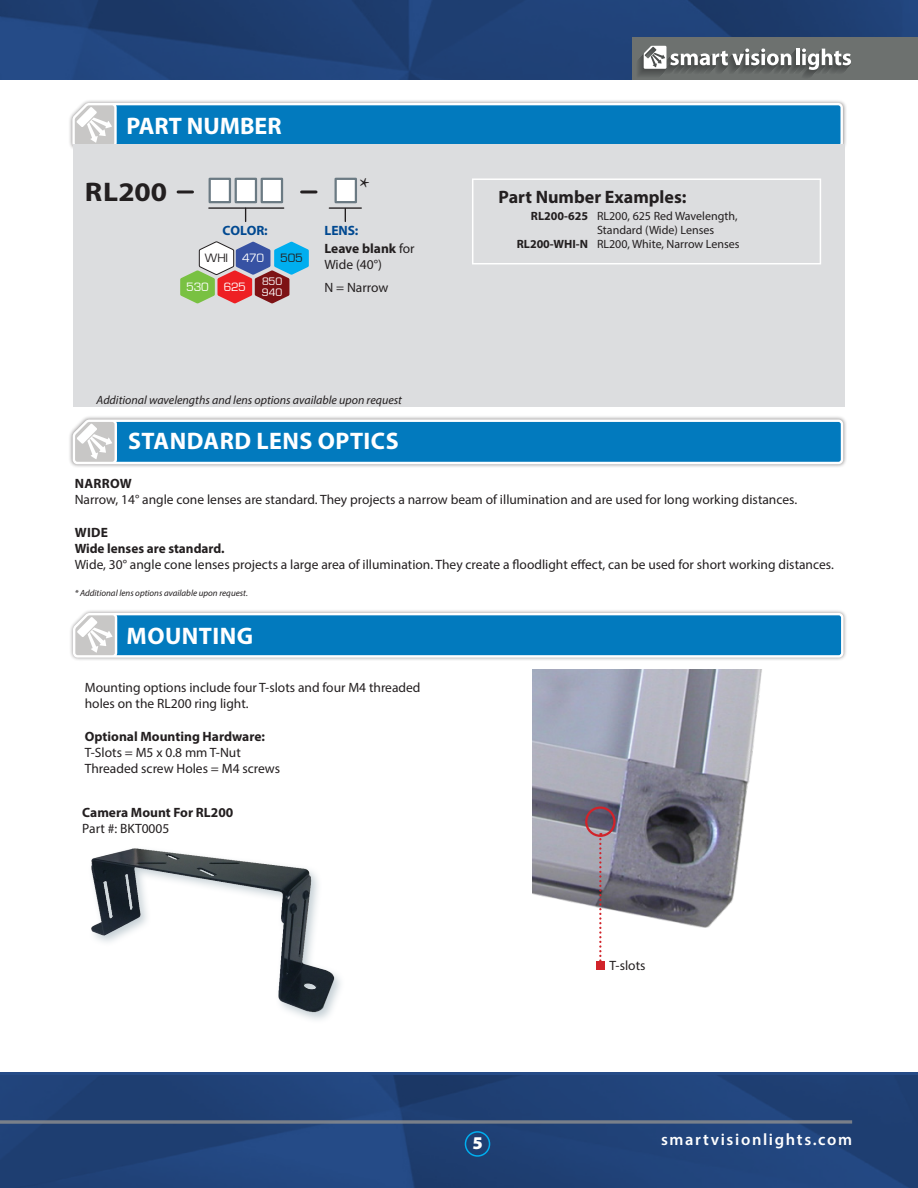
<style>
.page{position:relative;width:918px;height:1188px;background:#fff}
.page>*{position:absolute;margin:0;border:0;box-sizing:border-box;transform-origin:0 0}
.t1{font:700 27px "Myriad Pro";letter-spacing:.01em;color:#231f20;scale:1.09 1}
.t2{font:27px "Minion Pro";color:#231f20}
.t3{font:700 24px "Myriad Pro";letter-spacing:.02em;color:#fff}
.t4{font:700 24px "Myriad Pro";color:#fff}
.t5{font:700 18px "Myriad Pro";color:#231f20}
.t6{font:900 18px "Myriad Pro";color:#fff}
.t7{font:600 16.5px "Myriad Pro";letter-spacing:.1em;color:#fff}
.t8{font:13.5px/16.2px "Myriad Pro";color:#231f20}
.t9{font:700 13.5px "Myriad Pro";color:#231f20}
.t10{font:700 13.5px "Myriad Pro";letter-spacing:-.005em;color:#014991}
.t11{font:12.45px "Eurostile";letter-spacing:-.03em;color:#fff}
.t12{font:12.45px "Eurostile";letter-spacing:-.02em;color:#231f20}
.t13{font:12px "Myriad Pro";color:#231f20}
.t14{font:italic 12px "Myriad Pro";color:#231f20}
.t15{font:11.25px "Eurostile";letter-spacing:-.01em;color:#fff}
.t16{font:italic 9px "Myriad Pro";color:#231f20}
.s1{font-weight:700}
</style>
<div class="page">
<div style="left:68px;top:99px;width:779px;height:53px;background:#231f20;opacity:.5"></div>
<svg style="left:72px;top:103px;width:771px;height:45px;background:#2189c4"></svg>
<div style="left:69px;top:609px;width:778px;height:53px;background:#231f20;opacity:.5"></div>
<svg style="left:73px;top:613px;width:770px;height:45px;background:#2a8ec6"></svg>
<img style="left:532px;top:669px;width:230px;height:259px">
<svg style="left:599px;top:833px;width:2px;height:128px"></svg>
<div style="left:596px;top:961px;width:9px;height:9px;background:#d1232a"></div>
<div style="left:585px;top:806px;width:31px;height:31px;border:2px solid #d1232a;border-radius:50%"></div>
<img style="left:91px;top:848px;width:250px;height:172px">
<div style="left:73px;top:145px;width:772px;height:262px;background:#dcdddf"></div>
<div style="left:472px;top:178px;width:349px;height:86px;background:#dcdddf;border:2px solid #fff"></div>
<img style="left:0;top:0;width:918px;height:79px">
<img style="left:0;top:1075px;width:918px;height:113px">
<svg style="left:0;top:1120px;width:852px;height:4px;background:#6a7586"></svg>
<div style="left:465px;top:1131px;width:25px;height:26px;border:2px solid #00aeef;border-radius:50%"></div>
<div style="left:633px;top:37px;width:285px;height:42px;background:#6d716f"></div>
<svg style="left:638px;top:46px;width:213px;height:31px"></svg>
<svg style="left:345px;top:209px;width:1px;height:12px"></svg>
<hr style="left:329px;top:207px;width:32px;height:2px;background:#231f20">
<svg style="left:245px;top:209px;width:1px;height:12px"></svg>
<hr style="left:209px;top:207px;width:75px;height:2px;background:#231f20">
<div style="left:209px;top:178px;width:22px;height:25px;background:#fff;border:2px solid #6b7a83"></div>
<div style="left:235px;top:178px;width:22px;height:25px;background:#fff;border:2px solid #6b7a83"></div>
<div style="left:261px;top:178px;width:22px;height:25px;background:#fff;border:2px solid #6b7a83"></div>
<div style="left:335px;top:178px;width:22px;height:25px;background:#fff;border:2px solid #6b7a83"></div>
<hr style="left:178px;top:190px;width:15px;height:3px;background:#231f20">
<hr style="left:302px;top:190px;width:14px;height:3px;background:#231f20">
<svg style="left:180px;top:241px;width:129px;height:62px"></svg>
<div style="left:68px;top:415px;width:779px;height:53px;background:#231f20;opacity:.5"></div>
<svg style="left:73px;top:420px;width:770px;height:44px;background:#258bc5"></svg>
<p class="t4" style="left:126px;top:110px;width:157px">PART NUMBER</p>
<p class="t2" style="left:359px;top:169px;width:12px">*</p>
<p class="t1" style="left:85px;top:174px;width:77px">RL200</p>
<p class="t5" style="left:499px;top:185px;width:189px">Part Number Examples:</p>
<p class="t10" style="left:325px;top:222px;width:35px">LENS:</p>
<p class="t8" style="left:324px;top:240px;width:92px"><span class="s1">Leave blank</span> for<br>Wide (40°)</p>
<p class="t8" style="left:324px;top:280px;width:66px">N = Narrow</p>
<p class="t13" style="left:531px;top:208px;width:208px"><span class="s1">RL200-625</span> RL200, 625 Red Wavelength,</p>
<p class="t13" style="left:597px;top:222px;width:119px">Standard (Wide) Lenses</p>
<p class="t13" style="left:517px;top:237px;width:224px"><span class="s1">RL200-WHI-N</span> RL200, White, Narrow Lenses</p>
<p class="t10" style="left:223px;top:222px;width:47px">COLOR:</p>
<p class="t12" style="left:205px;top:252px;width:25px">WHI</p>
<p class="t11" style="left:242px;top:251px;width:23px">470</p>
<p class="t12" style="left:280px;top:251px;width:24px">505</p>
<p class="t11" style="left:224px;top:280px;width:24px">625</p>
<p class="t15" style="left:262px;top:275px;width:22px">850</p>
<p class="t15" style="left:262px;top:286px;width:22px">940</p>
<p class="t11" style="left:186px;top:280px;width:24px">530</p>
<p class="t14" style="left:97px;top:392px;width:307px">Additional wavelengths and lens options available upon request</p>
<p class="t3" style="left:128px;top:425px;width:272px">STANDARD LENS OPTICS</p>
<p class="t9" style="left:75px;top:475px;width:59px">NARROW</p>
<p class="t8" style="left:75px;top:491px;width:724px">Narrow, 14° angle cone lenses are standard. They projects a narrow beam of illumination and are used for long working distances.</p>
<p class="t9" style="left:75px;top:523px;width:35px">WIDE</p>
<p class="t9" style="left:75px;top:539px;width:151px">Wide lenses are standard.</p>
<p class="t8" style="left:75px;top:556px;width:761px">Wide, 30° angle cone lenses projects a large area of illumination. They create a floodlight effect, can be used for short working distances.</p>
<p class="t16" style="left:75px;top:587px;width:175px">* Additional lens options available upon request.</p>
<p class="t3" style="left:127px;top:620px;width:128px">MOUNTING</p>
<p class="t8" style="left:85px;top:679px;width:337px">Mounting options include four T-slots and four M4 threaded holes on the RL200 ring light.</p>
<p class="t9" style="left:85px;top:727px;width:182px">Optional Mounting Hardware:</p>
<p class="t8" style="left:85px;top:744px;width:158px">T-Slots = M5 x 0.8 mm T-Nut</p>
<p class="t8" style="left:85px;top:760px;width:197px">Threaded screw Holes = M4 screws</p>
<p class="t9" style="left:82px;top:803px;width:153px">Camera Mount For RL200</p>
<p class="t8" style="left:82px;top:820px;width:89px">Part #: BKT0005</p>
<p class="t6" style="left:472px;top:1131px;width:12px">5</p>
<p class="t8" style="left:610px;top:957px;width:37px">T-slots</p>
<p class="t7" style="left:661px;top:1129px;width:193px">smartvisionlights.com</p>
</div>
